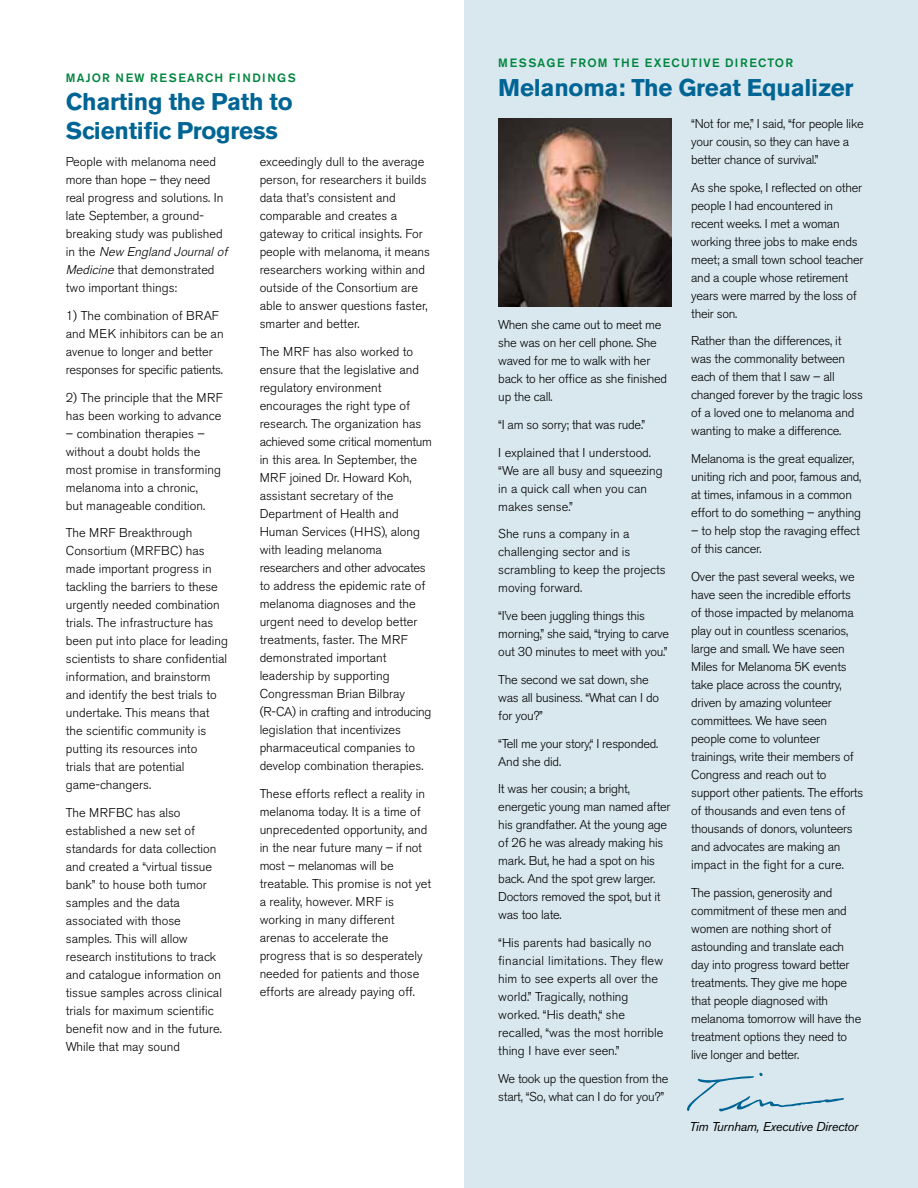
<style>
.page{position:relative;width:918px;height:1188px;background:#fff}
.page>*{position:absolute;margin:0;border:0;box-sizing:border-box;transform-origin:0 0}
.t1{font:700 24px/28.5px "Akzidenz Grotesk BE";letter-spacing:-.01em;color:#006594}
.t2{font:300 12.75px/18px "Akzidenz Grotesk BE";color:#000}
.t3{font:300 12.75px/18px "Akzidenz Grotesk BE";letter-spacing:-.02em;color:#000}
.t4{font:italic 12.75px "Akzidenz Grotesk BE";letter-spacing:-.02em;color:#000}
.t5{font:500 12px "Akzidenz Grotesk BE";letter-spacing:.1em;color:#00853f}
.s1{font-style:italic}
</style>
<div class="page">
<div style="left:464px;top:0;width:454px;height:1188px;background:#d9e8ef"></div>
<svg style="left:687px;top:1073px;width:157px;height:38px"></svg>
<img style="left:498px;top:118px;width:173px;height:189px">
<p class="t5" style="left:66px;top:70px;width:36px">MAJOR</p>
<p class="t5" style="left:116px;top:70px;width:45px">NE W RESEARCH</p>
<p class="t5" style="left:229px;top:70px;width:10px">FINDINGS</p>
<h1 class="t1" style="left:66px;top:88px;width:228px">Charting the Path to<br>Scientific Progress</h1>
<p class="t2" style="left:66px;top:153px;width:166px">People with melanoma need more than hope – they need real progress and solutions. In late September, a ground&shy;breaking study was published<br>i n t h e <span class="s1">New England Journalof<br>Medicine</span> that demonstrated two important things:</p>
<p class="t2" style="left:66px;top:307px;width:159px">1) The combination of BRAF and MEK inhibitors can be an avenue to longer and better responses for specific patients.</p>
<p class="t2" style="left:66px;top:389px;width:159px">2) The principle that the MRF has been working to advance</p>
<p class="t2" style="left:66px;top:425px;width:157px">– combination therapies – without a doubt holds the most promise in transforming melanoma into a chronic,<br>but manageable condition.</p>
<p class="t2" style="left:66px;top:524px;width:164px">The MRF Breakthrough<br>Consortium (MRFBC) has made important progress in tackling the barriers to these urgently needed combination trials. The infrastructure has been put into place for leading scientists to share confidential information, and brainstorm and identify the best trials to undertake. This means that the scientific community is putting its resources into<br>trials that are potential game-changers.</p>
<p class="t2" style="left:66px;top:804px;width:158px">The MRFBC has also established a new set of standards for data collection and created a “virtual tissue bank” to house both tumor samples and the data associated with those samples. This will allow research institutions to track and catalogue information on tissue samples across clinical trials for maximum scientific benefit now and in the future.<br>While that may sound</p>
<p class="t2" style="left:260px;top:153px;width:172px">exceedingly dull to the average person, for researchers it builds data that’s consistent and comparable and creates a gateway to critical insights. For people with melanoma, it means researchers working within and outside of the Consortium are able to answer questions faster, smarter and better.</p>
<p class="t2" style="left:260px;top:343px;width:174px">The MRF has also worked to ensure that the legislative and regulatory environment encourages the right type of research. The organization has achieved some critical momentum in this area. In September, the<br>MRF joined Dr. Howard Koh, assistant secretary of the<br>Department of Health and<br>Human Services (HHS), along with leading melanoma researchers and other advocates to address the epidemic rate of melanoma diagnoses and the urgent need to develop better treatments, faster. The MRF demonstrated important leadership by supporting<br>Congressman Brian Bilbray (R-CA) in crafting and introducing legislation that incentivizes pharmaceutical companies to develop combination therapies.</p>
<p class="t2" style="left:260px;top:785px;width:173px">These efforts reflect a reality in melanoma today. It is a time of unprecedented opportunity, and in the near future many – if not most – melanomas will be treatable. This promise is not yet a reality, however. MRF is working in many different arenas to accelerate the progress that is so desperately needed for patients and those efforts are already paying off.</p>
<p class="t5" style="left:498px;top:56px;width:296px">MESSAGE FROM THE EXECUTIVE DIRECTOR</p>
<h1 class="t1" style="left:498px;top:74px;width:357px">Melanoma: The Great Equalizer</h1>
<p class="t3" style="left:498px;top:316px;width:170px">When she came out to meet me she was on her cell phone. She waved for me to walk with her back to her office as she finished up the call.</p>
<p class="t2" style="left:498px;top:411px;width:154px;line-height:27.8px">“I am so sorry; that was rude.”<br>I explained that I understood.</p>
<p class="t2" style="left:498px;top:461px;width:166px">“We are all busy and squeezing in a quick call when you can makes sense.”</p>
<p class="t2" style="left:498px;top:525px;width:169px">She runs a company in a challenging sector and is scrambling to keep the projects moving forward.</p>
<p class="t3" style="left:498px;top:607px;width:172px">“I’ve been juggling things this morning,” she said, “trying to carve out 30 minutes to meet with you.”</p>
<p class="t3" style="left:498px;top:671px;width:162px">The second we sat down, she was all business. “What can I do for you?”</p>
<p class="t3" style="left:498px;top:734px;width:162px">“Tell me your story,“ I responded.<br>And she did.</p>
<p class="t3" style="left:498px;top:780px;width:174px">It was her cousin; a bright, energetic young man named after his grandfather. At the young age of 26 he was already making his mark. But, he had a spot on his back. And the spot grew larger.<br>Doctors removed the spot, but it was too late.</p>
<p class="t2" style="left:498px;top:934px;width:167px">“His parents had basically no financial limitations. They flew him to see experts all over the world.” Tragically, nothing worked. “His death,“ she recalled, “was the most horrible thing I have ever seen.”</p>
<p class="t3" style="left:498px;top:1070px;width:172px">We took up the question from the start, “So, what can I do for you?”</p>
<p class="t3" style="left:691px;top:115px;width:174px">“Not for me,” I said, “for people like your cousin, so they can have a better chance of survival.”</p>
<p class="t3" style="left:691px;top:179px;width:174px">As she spoke, I reflected on other people I had encountered in recent weeks. I met a woman working three jobs to make ends meet; a small town school teacher and a couple whose retirement years were marred by the loss of their son.</p>
<p class="t3" style="left:691px;top:332px;width:173px">Rather than the differences, it was the commonality between each of them that I saw – all changed forever by the tragic loss of a loved one to melanoma and wanting to make a difference.</p>
<p class="t3" style="left:691px;top:450px;width:172px">Melanoma is the great equalizer, uniting rich and poor, famous and, at times, infamous in a common effort to do something – anything</p>
<p class="t3" style="left:691px;top:522px;width:170px">– to help stop the ravaging effect of this cancer.</p>
<p class="t3" style="left:691px;top:568px;width:174px">Over the past several weeks, we have seen the incredible efforts of those impacted by melanoma play out in countless scenarios, large and small. We have seen<br>Miles for Melanoma 5K events take place across the country, driven by amazing volunteer committees. We have seen people come to volunteer trainings, write their members of<br>Congress and reach out to support other patients. The efforts of thousands and even tens of thousands of donors, volunteers and advocates are making an impact in the fight for a cure.</p>
<p class="t3" style="left:691px;top:884px;width:172px">The passion, generosity and commitment of these men and women are nothing short of astounding and translate each day into progress toward better treatments. They give me hope that people diagnosed with melanoma tomorrow will have the treatment options they need to live longer and better.</p>
<p class="t4" style="left:690px;top:1119px;width:170px">Tim Turnham, Executive Director</p>
</div>
